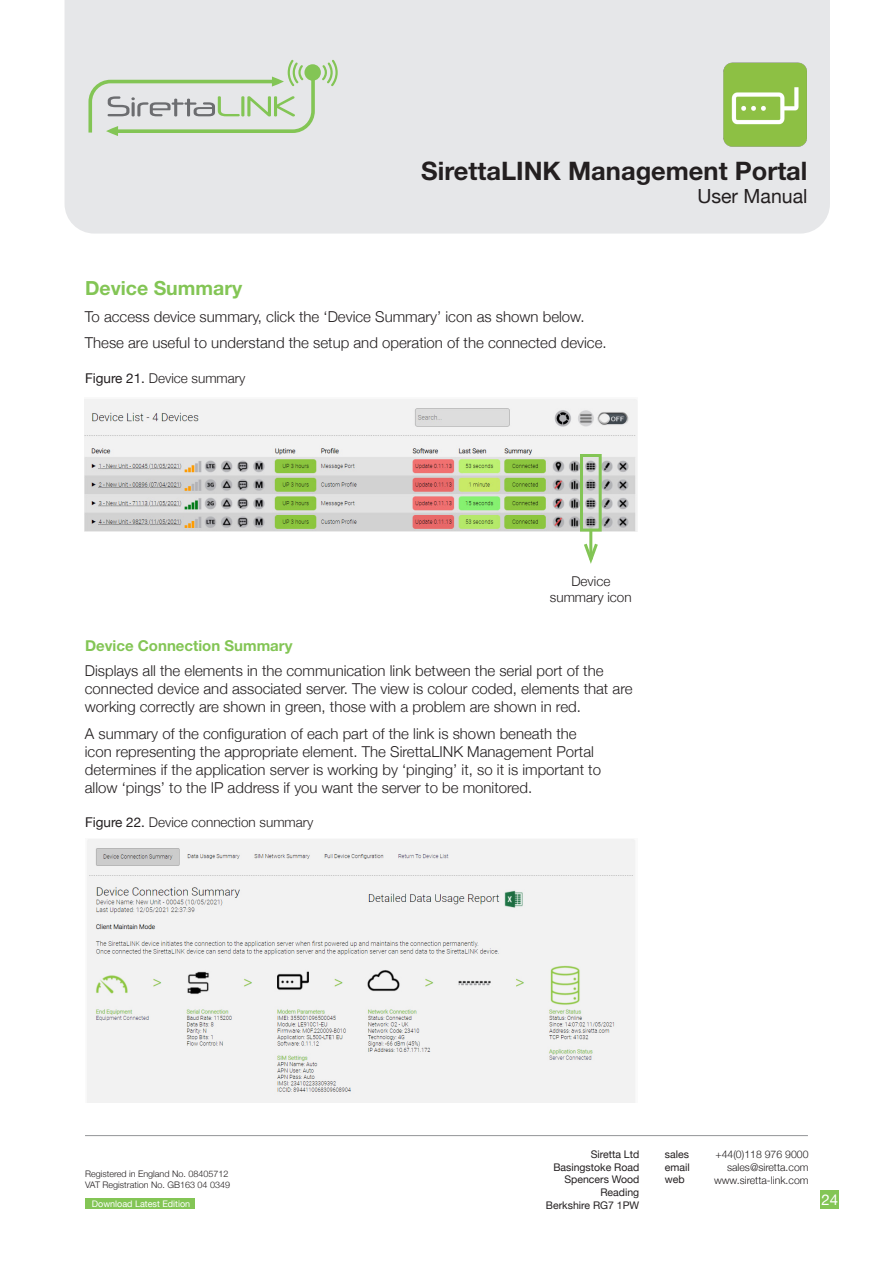
<style>
.page{position:relative;width:893px;height:1263px;background:#fff}
.page>*{position:absolute;margin:0;border:0;box-sizing:border-box;transform-origin:0 0}
.t1{font:700 25.5px "Helvetica Neue";color:#231f20}
.t2{font:700 19.5px "Helvetica Neue";color:#83c555}
.t3{font:19.5px "Helvetica Neue";color:#231f20}
.t4{font:300 15px/18px "Helvetica Neue";color:#231f20}
.t5{font:700 15px "Helvetica Neue";color:#83c555}
.t6{font:15px "Helvetica Neue";color:#fff}
.t7{font:300 13.5px "Helvetica Neue";color:#231f20}
.t8{font:10.5px/12.6px "Helvetica Neue";color:#231f20;text-align:right}
.t9{font:300 10.5px/12.6px "Helvetica Neue";color:#231f20;text-align:right}
.t10{font:300 9px/10.8px "Helvetica Neue";color:#231f20}
.t11{font:9px "Helvetica Neue";color:#fff}
.s1{font-weight:400}
</style>
<div class="page">
<div style="left:65px;top:0;width:765px;height:234px;background:#e6e7e9"></div>
<hr style="left:85px;top:1135px;width:723px;height:1px;background:#939598">
<div style="left:820px;top:1190px;width:19px;height:19px;background:#83c555"></div>
<img style="left:720px;top:60px;width:90px;height:88px">
<div style="left:85px;top:1198px;width:110px;height:11px;background:#83c555"></div>
<svg style="left:87px;top:60px;width:251px;height:76px;background:#d3ddce"></svg>
<img style="left:85px;top:399px;width:552px;height:132px">
<hr style="left:589px;top:529px;width:3px;height:30px;background:#83c555">
<svg style="left:584px;top:540px;width:14px;height:24px"></svg>
<div style="left:580px;top:454px;width:22px;height:77px;border:3px solid #83c555"></div>
<img style="left:87px;top:839px;width:548px;height:264px">
<h1 class="t1" style="left:421px;top:155px;width:388px">SirettaLINK Management Portal</h1>
<h2 class="t3" style="left:697px;top:185px;width:112px">User Manual</h2>
<p class="t2" style="left:85px;top:276px;width:159px">Device Summary</p>
<p class="t4" style="left:85px;top:307px;width:501px">To access device summary, click the ‘Device Summary’ icon as shown below.</p>
<p class="t4" style="left:85px;top:333px;width:523px">These are useful to understand the setup and operation of the connected device.</p>
<p class="t7" style="left:85px;top:370px;width:162px"><span class="s1">Figure 21.</span> Device summary</p>
<p class="t7" style="left:571px;top:573px;width:41px">Device</p>
<p class="t7" style="left:550px;top:589px;width:83px">summary icon</p>
<p class="t5" style="left:85px;top:636px;width:209px">Device Connection Summary</p>
<p class="t4" style="left:85px;top:661px;width:549px">Displays all the elements in the communication link between the serial port of the connected device and associated server. The view is colour coded, elements that are working correctly are shown in green, those with a problem are shown in red.</p>
<p class="t4" style="left:85px;top:724px;width:518px">A summary of the configuration of each part of the link is shown beneath the icon representing the appropriate element. The SirettaLINK Management Portal determines if the application server is working by ‘pinging’ it, so it is important to allow ‘pings’ to the IP address if you want the server to be monitored.</p>
<p class="t7" style="left:85px;top:814px;width:230px"><span class="s1">Figure 22.</span> Device connection summary</p>
<p class="t10" style="left:85px;top:1168px;width:146px">Registered in England No. 08405712<br>VAT Registration No. GB163 04 0349</p>
<p class="t11" style="left:92px;top:1198px;width:100px">Download Latest Edition</p>
<p class="t8" style="left:546px;top:1148px;width:95px">Siretta Ltd<br>Basingstoke Road<br>Spencers Wood<br>Reading<br>Berkshire RG7 1PW</p>
<p class="t8" style="left:665px;top:1148px;width:26px;text-align:justify">sales email web</p>
<p class="t9" style="left:714px;top:1148px;width:96px">+44(0)118 976 9000 sales@siretta.com www.siretta-link.com</p>
<p class="t6" style="left:821px;top:1190px;width:18px">24</p>
</div>
